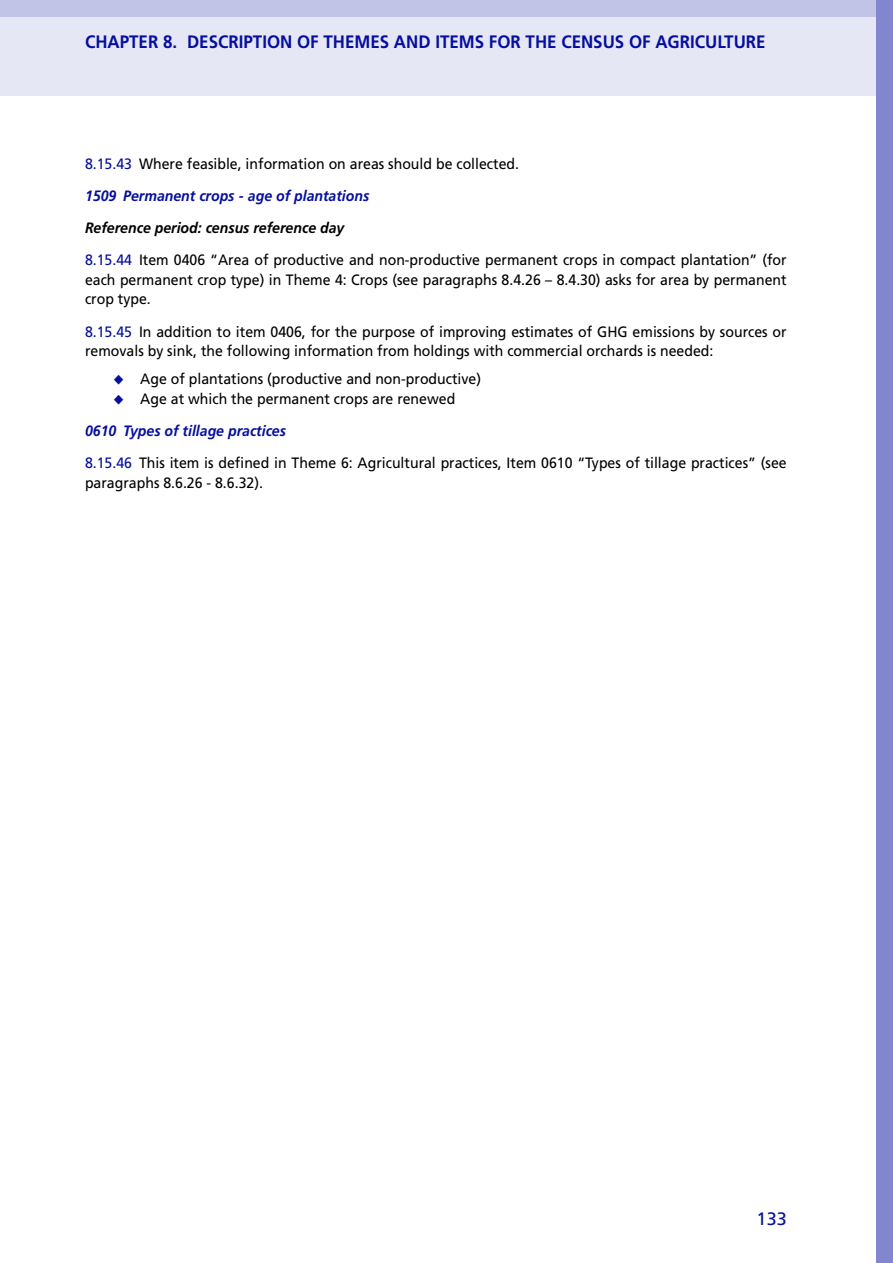
<style>
.page{position:relative;width:893px;height:1263px;background:#fff}
.page>*{position:absolute;margin:0;border:0;box-sizing:border-box;transform-origin:0 0}
.t1{font:700 18px "Frutiger LT Std";color:#060e9f;scale:.94 1}
.t2{font:18px "Frutiger LT Std";color:#060e9f}
.TL_Testo{font:15px/19.5px "Frutiger LT Std";color:#000;scale:.94 1}
.P1_Title_1_1_1{font:italic 700 15px "Frutiger LT Std";color:#060e9f;scale:.94 1}
.P1_Title_1_1_1_1{font:italic 700 15px "Frutiger LT Std";color:#000;scale:.94 1}
.s1{color:#060e9f}
</style>
<div class="page">
<div style="left:0;top:0;width:893px;height:17px;background:#c1c3e7"></div>
<div style="left:0;top:17px;width:893px;height:79px;background:#e6e7f5"></div>
<div style="left:876px;top:0;width:17px;height:1263px;background:#8286cf"></div>
<p class="t1" style="left:85px;top:31px;width:726px">CHAPTER 8. DESCRIPTION OF THEMES AND ITEMS FOR THE CENSUS OF AGRICULTURE</p>
<p class="TL_Testo" style="left:85px;top:154px;width:463px"><span class="s1">8.15.43</span> Where feasible, information on areas should be collected.</p>
<p class="P1_Title_1_1_1" style="left:85px;top:187px;width:304px">1509 Permanent crops - age of plantations</p>
<p class="P1_Title_1_1_1_1" style="left:85px;top:219px;width:277px">Reference period: census reference day</p>
<p class="TL_Testo" style="left:85px;top:250px;width:748px;text-align:justify"><span class="s1">8.15.44</span> Item 0406 “Area of productive and non-productive permanent crops in compact plantation” (for each permanent crop type) in Theme 4: Crops (see paragraphs 8.4.26 – 8.4.30) asks for area by permanent crop type.</p>
<p class="TL_Testo" style="left:85px;top:322px;width:748px"><span class="s1">8.15.45</span> In addition to item 0406, for the purpose of improving estimates of GHG emissions by sources or removals by sink, the following information from holdings with commercial orchards is needed:</p>
<p class="TL_Testo" style="left:140px;top:369px;width:364px">Age of plantations (productive and non-productive)</p>
<p class="TL_Testo" style="left:140px;top:389px;width:337px">Age at which the permanent crops are renewed</p>
<p class="P1_Title_1_1_1" style="left:85px;top:422px;width:215px">0610 Types of tillage practices</p>
<p class="TL_Testo" style="left:85px;top:453px;width:748px"><span class="s1">8.15.46</span> This item is defined in Theme 6: Agricultural practices, Item 0610 “Types of tillage practices” (see paragraphs 8.6.26 - 8.6.32).</p>
<p class="t2" style="left:757px;top:1208px;width:32px">133</p>
</div>
